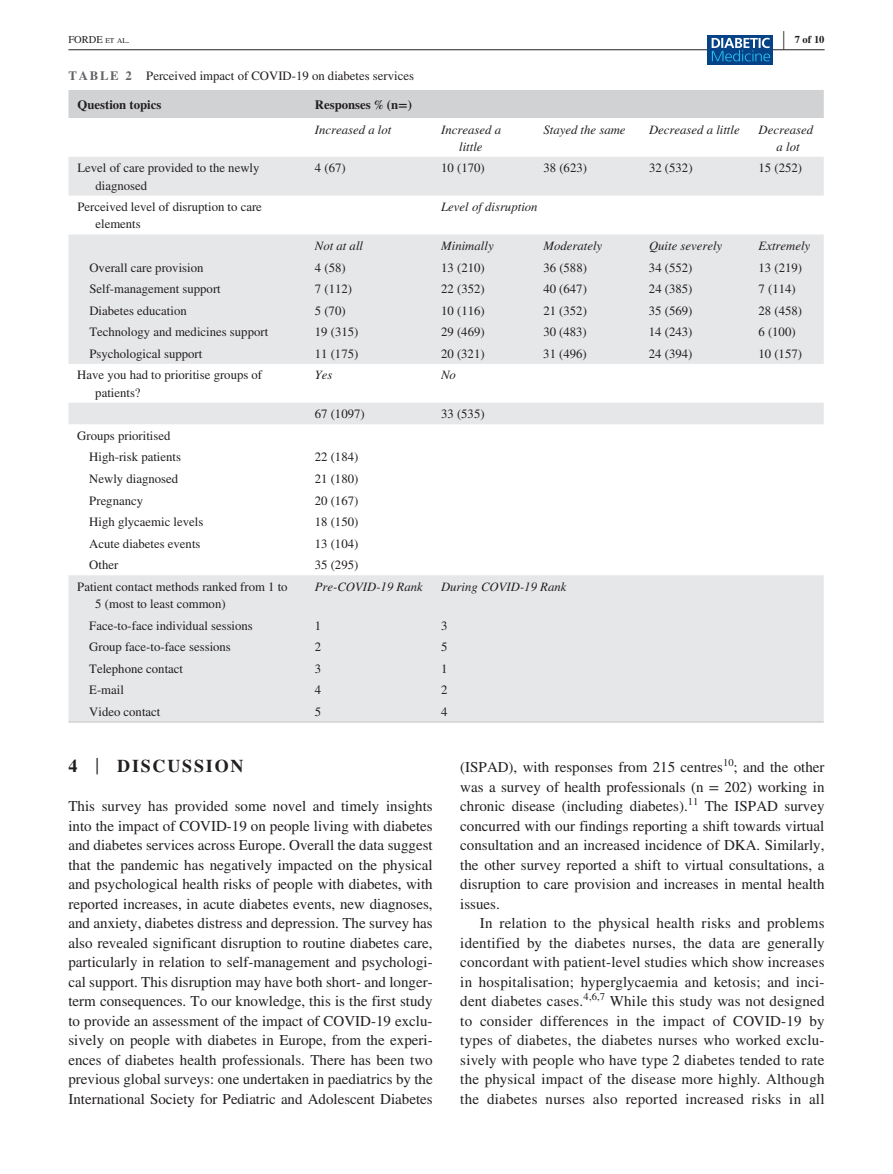
<style>
.page{position:relative;width:893px;height:1174px;background:#fff}
.page>*{position:absolute;margin:0;border:0;box-sizing:border-box;transform-origin:0 0}
.t1{font:700 25.95px "STIX";color:#231f20;scale:.36 1}
.t2{font:700 18px "STIX";letter-spacing:.1em;color:#231f20}
.t3{font:15px/19.5px "STIX";color:#231f20;text-align:justify}
.t4{font:12.75px/17.2px "STIX";color:#231f20}
.t5{font:italic 12.75px/17.2px "STIX";color:#231f20;text-align:center}
.t6{font:700 12.75px "STIX";color:#231f20}
.t7{font:10.5px "STIX";color:#231f20}
.t8{font:10.5px "STIX";color:#231f20}
.t9{font:700 10.5px "STIX";color:#231f20}
.s1{font-size:7.35px}
.s2{font-weight:700;color:#636366}
.s3{font-weight:400;font-size:23.7px}
</style>
<div class="page">
<hr style="left:68px;top:49px;width:756px;height:1px;background:#231f20">
<div style="left:708px;top:35px;width:65px;height:30px;background:#054286"></div>
<svg style="left:712px;top:38px;width:58px;height:23px"></svg>
<div style="left:68px;top:90px;width:756px;height:28px;background:#d1d2d4"></div>
<svg style="left:68px;top:157px;width:756px;height:564px;fill:#e6e7e9"></svg>
<hr style="left:68px;top:721px;width:238px;height:1px;background:#d1d2d4">
<hr style="left:306px;top:721px;width:126px;height:1px;background:#d1d2d4">
<hr style="left:432px;top:721px;width:102px;height:1px;background:#d1d2d4">
<hr style="left:534px;top:721px;width:106px;height:1px;background:#d1d2d4">
<hr style="left:640px;top:721px;width:110px;height:1px;background:#d1d2d4">
<hr style="left:750px;top:721px;width:74px;height:1px;background:#d1d2d4">
<h1 class="t1" style="left:783px;top:24px;width:7px">|</h1>
<p class="t7" style="left:68px;top:32px;width:63px">FORDE <span class="s1">et al</span>.</p>
<p class="t9" style="left:795px;top:33px;width:31px">7 of 10</p>
<p class="t4" style="left:68px;top:68px;width:347px"><span class="s2">TABLE 2</span> Perceived impact of COVID-19 on diabetes services</p>
<p class="t6" style="left:77px;top:97px;width:85px">Question topics</p>
<p class="t6" style="left:315px;top:97px;width:99px">Responses % (n=)</p>
<p class="t5" style="left:315px;top:120px;width:78px">Increased a lot</p>
<p class="t5" style="left:441px;top:120px;width:61px">Increased a little</p>
<p class="t5" style="left:543px;top:120px;width:84px">Stayed the same</p>
<p class="t5" style="left:649px;top:120px;width:92px">Decreased a little</p>
<p class="t5" style="left:759px;top:120px;width:56px">Decreased a lot</p>
<p class="t4" style="left:95px;top:160px;width:165px;text-indent:-18px">Level of care provided to the newly diagnosed</p>
<p class="t4" style="left:315px;top:160px;width:32px">4 (67)</p>
<p class="t4" style="left:441px;top:160px;width:45px">10 (170)</p>
<p class="t4" style="left:543px;top:160px;width:45px">38 (623)</p>
<p class="t4" style="left:649px;top:160px;width:45px">32 (532)</p>
<p class="t4" style="left:759px;top:160px;width:45px">15 (252)</p>
<p class="t4" style="left:95px;top:199px;width:168px;text-indent:-18px">Perceived level of disruption to care elements</p>
<p class="t5" style="left:441px;top:198px;width:98px">Level of disruption</p>
<p class="t5" style="left:315px;top:237px;width:50px">Not at all</p>
<p class="t5" style="left:441px;top:237px;width:54px">Minimally</p>
<p class="t5" style="left:543px;top:237px;width:60px">Moderately</p>
<p class="t5" style="left:649px;top:237px;width:75px">Quite severely</p>
<p class="t5" style="left:759px;top:237px;width:53px">Extremely</p>
<p class="t4" style="left:89px;top:259px;width:116px">Overall care provision</p>
<p class="t4" style="left:315px;top:259px;width:32px">4 (58)</p>
<p class="t4" style="left:441px;top:259px;width:45px">13 (210)</p>
<p class="t4" style="left:543px;top:259px;width:45px">36 (588)</p>
<p class="t4" style="left:649px;top:259px;width:45px">34 (552)</p>
<p class="t4" style="left:758px;top:259px;width:45px">13 (219)</p>
<p class="t4" style="left:89px;top:281px;width:133px">Self-management support</p>
<p class="t4" style="left:315px;top:281px;width:39px">7 (112)</p>
<p class="t4" style="left:441px;top:281px;width:45px">22 (352)</p>
<p class="t4" style="left:543px;top:281px;width:45px">40 (647)</p>
<p class="t4" style="left:649px;top:281px;width:45px">24 (385)</p>
<p class="t4" style="left:758px;top:281px;width:39px">7 (114)</p>
<p class="t4" style="left:89px;top:303px;width:99px">Diabetes education</p>
<p class="t4" style="left:315px;top:303px;width:32px">5 (70)</p>
<p class="t4" style="left:441px;top:303px;width:45px">10 (116)</p>
<p class="t4" style="left:543px;top:303px;width:45px">21 (352)</p>
<p class="t4" style="left:649px;top:303px;width:45px">35 (569)</p>
<p class="t4" style="left:758px;top:303px;width:45px">28 (458)</p>
<p class="t4" style="left:89px;top:324px;width:180px">Technology and medicines support</p>
<p class="t4" style="left:315px;top:324px;width:45px">19 (315)</p>
<p class="t4" style="left:441px;top:324px;width:45px">29 (469)</p>
<p class="t4" style="left:543px;top:324px;width:45px">30 (483)</p>
<p class="t4" style="left:649px;top:324px;width:45px">14 (243)</p>
<p class="t4" style="left:758px;top:324px;width:39px">6 (100)</p>
<p class="t4" style="left:89px;top:346px;width:114px">Psychological support</p>
<p class="t4" style="left:315px;top:346px;width:45px">11 (175)</p>
<p class="t4" style="left:441px;top:346px;width:45px">20 (321)</p>
<p class="t4" style="left:543px;top:346px;width:45px">31 (496)</p>
<p class="t4" style="left:649px;top:346px;width:45px">24 (394)</p>
<p class="t4" style="left:758px;top:346px;width:45px">10 (157)</p>
<p class="t4" style="left:95px;top:367px;width:168px;text-indent:-18px">Have you had to prioritise groups of patients?</p>
<p class="t5" style="left:315px;top:366px;width:19px">Yes</p>
<p class="t5" style="left:441px;top:366px;width:16px">No</p>
<p class="t4" style="left:315px;top:406px;width:51px">67 (1097)</p>
<p class="t4" style="left:441px;top:406px;width:45px">33 (535)</p>
<p class="t4" style="left:89px;top:425px;width:93px;line-height:21.6px;text-indent:-12px">Groups prioritised<br>High-risk patients</p>
<p class="t4" style="left:315px;top:449px;width:45px">22 (184)</p>
<p class="t4" style="left:89px;top:471px;width:90px">Newly diagnosed</p>
<p class="t4" style="left:315px;top:471px;width:45px">21 (180)</p>
<p class="t4" style="left:89px;top:492px;width:55px">Pregnancy</p>
<p class="t4" style="left:315px;top:492px;width:45px">20 (167)</p>
<p class="t4" style="left:89px;top:514px;width:116px">High glycaemic levels</p>
<p class="t4" style="left:315px;top:514px;width:45px">18 (150)</p>
<p class="t4" style="left:89px;top:535px;width:113px">Acute diabetes events</p>
<p class="t4" style="left:315px;top:535px;width:45px">13 (104)</p>
<p class="t4" style="left:89px;top:557px;width:31px">Other</p>
<p class="t4" style="left:315px;top:557px;width:45px">35 (295)</p>
<p class="t4" style="left:95px;top:579px;width:194px;text-indent:-18px">Patient contact methods ranked from 1 to<br>5 (most to least common)</p>
<p class="t5" style="left:315px;top:577px;width:110px">Pre-COVID-19 Rank</p>
<p class="t5" style="left:441px;top:577px;width:127px">During COVID-19 Rank</p>
<p class="t4" style="left:89px;top:617px;width:165px">Face-to-face individual sessions</p>
<p class="t4" style="left:315px;top:617px;width:8px">1</p>
<p class="t4" style="left:441px;top:617px;width:8px">3</p>
<p class="t4" style="left:89px;top:639px;width:143px">Group face-to-face sessions</p>
<p class="t4" style="left:315px;top:639px;width:8px">2</p>
<p class="t4" style="left:441px;top:639px;width:8px">5</p>
<p class="t4" style="left:89px;top:660px;width:95px">Telephone contact</p>
<p class="t4" style="left:315px;top:660px;width:8px">3</p>
<p class="t4" style="left:441px;top:660px;width:8px">1</p>
<p class="t4" style="left:89px;top:682px;width:36px">E-mail</p>
<p class="t4" style="left:315px;top:682px;width:8px">4</p>
<p class="t4" style="left:441px;top:682px;width:8px">2</p>
<p class="t4" style="left:89px;top:704px;width:73px">Video contact</p>
<p class="t4" style="left:315px;top:704px;width:8px">5</p>
<p class="t4" style="left:441px;top:704px;width:8px">4</p>
<p class="t2" style="left:68px;top:755px;width:176px">4 <span class="s3">|</span> DISCUSSION</p>
<p class="t3" style="left:68px;top:797px;width:366px">This survey has provided some novel and timely insights into the impact of COVID-19 on people living with diabetes and diabetes services across Europe. Overall the data suggest that the pandemic has negatively impacted on the physical and psychological health risks of people with diabetes, with reported increases, in acute diabetes events, new diagnoses, and anxiety, diabetes distress and depression. The survey has also revealed significant disruption to routine diabetes care, particularly in relation to self-management and psychologi&shy;cal support. This disruption may have both short- and longer&shy;term consequences. To our knowledge, this is the first study to provide an assessment of the impact of COVID-19 exclu&shy;sively on people with diabetes in Europe, from the experi&shy;ences of diabetes health professionals. There has been two previous global surveys: one undertaken in paediatrics by the International Society for Pediatric and Adolescent Diabetes</p>
<p class="t3" style="left:460px;top:758px;width:264px">(ISPAD), with responses from 215 centres</p>
<p class="t8" style="left:723px;top:755px;width:12px">10</p>
<p class="t3" style="left:460px;top:758px;width:366px;text-indent:273px">; and the other was a survey of health professionals (n = 202) working in chronic disease (including diabetes).</p>
<p class="t8" style="left:688px;top:794px;width:12px">11</p>
<p class="t3" style="left:460px;top:797px;width:366px;text-indent:244px">The ISPAD survey concurred with our findings reporting a shift towards virtual consultation and an increased incidence of DKA. Similarly, the other survey reported a shift to virtual consultations, a disruption to care provision and increases in mental health issues.</p>
<p class="t3" style="left:460px;top:914px;width:366px;text-indent:20px">In relation to the physical health risks and problems identified by the diabetes nurses, the data are generally concordant with patient-level studies which show increases in hospitalisation; hyperglycaemia and ketosis; and inci&shy;dent diabetes cases.</p>
<p class="t8" style="left:584px;top:989px;width:23px">4,6,7</p>
<p class="t3" style="left:460px;top:992px;width:366px;text-indent:150px">While this study was not designed to consider differences in the impact of COVID-19 by types of diabetes, the diabetes nurses who worked exclu&shy;sively with people who have type 2 diabetes tended to rate the physical impact of the disease more highly. Although the diabetes nurses also reported increased risks in all</p>
</div>
